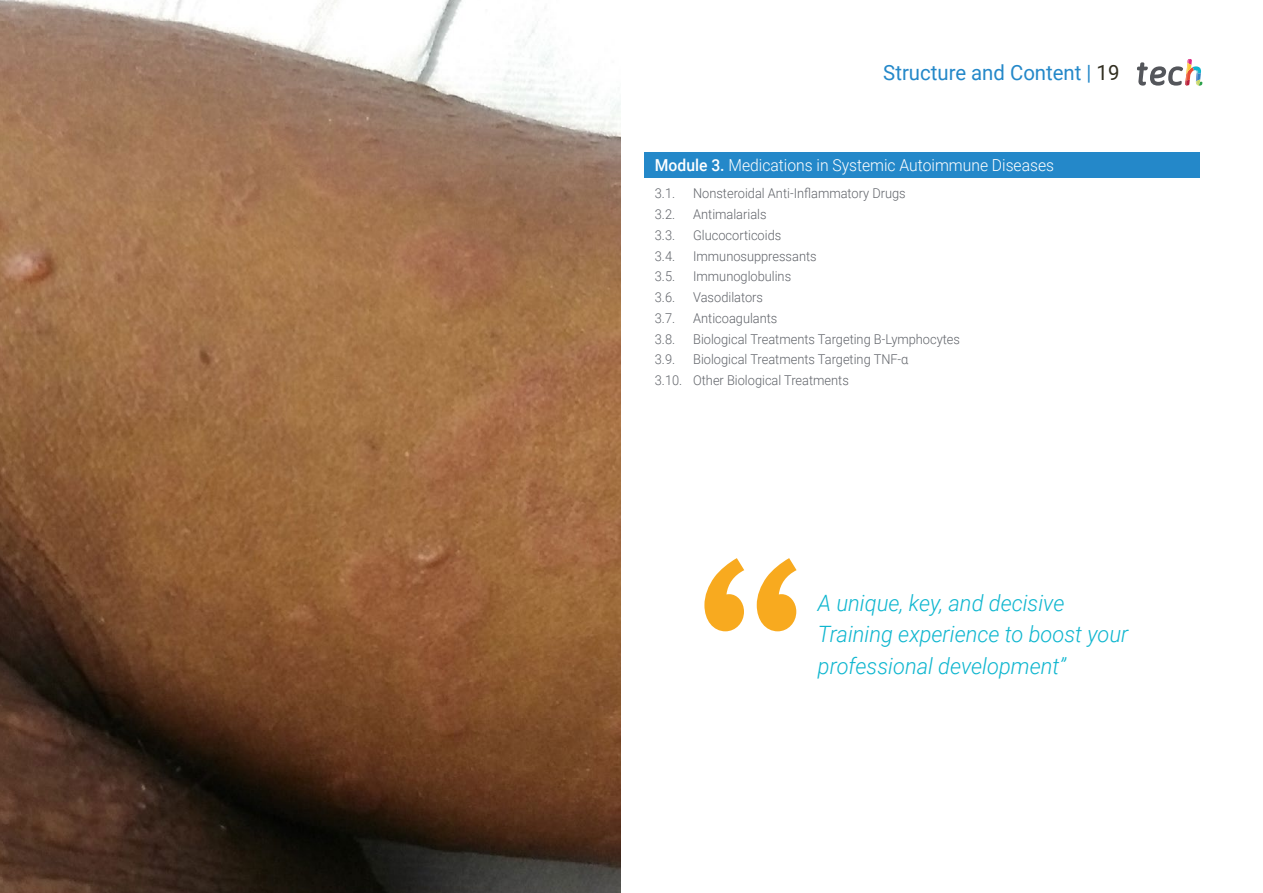
<style>
.page{position:relative;width:1263px;height:893px;background:#fff}
.page>*{position:absolute;margin:0;border:0;box-sizing:border-box;transform-origin:0 0}
.t1{font:italic 300 22.5px/31.5px "Roboto";color:#0fb6cf}
.t2{font:21px "Roboto";color:#2488c9}
.t3{font:300 16.5px "Roboto";color:#fff;scale:.95 1}
.t4{font:300 13.5px/20.7px "Roboto";color:#61646a;scale:.95 1}
.s1{color:#312e20}
.s2{font-weight:500}
</style>
<div class="page">
<img style="left:0;top:0;width:621px;height:893px">
<svg style="left:704px;top:558px;width:92px;height:73px"></svg>
<div style="left:644px;top:152px;width:555px;height:25px;background:#2488c9"></div>
<svg style="left:1137px;top:59px;width:65px;height:27px"></svg>
<h2 class="t2" style="left:883px;top:57px;width:238px">Structure and Content | <span class="s1">19</span></h2>
<p class="t3" style="left:655px;top:154px;width:422px"><span class="s2">Module 3.</span> Medications in Systemic Autoimmune Diseases</p>
<p class="t4" style="left:655px;top:183px;width:23px">3.1.</p>
<p class="t4" style="left:693px;top:183px;width:225px">Nonsteroidal Anti-Inflammatory Drugs</p>
<p class="t4" style="left:655px;top:203px;width:23px">3.2.</p>
<p class="t4" style="left:693px;top:203px;width:79px">Antimalarials</p>
<p class="t4" style="left:655px;top:224px;width:23px">3.3.</p>
<p class="t4" style="left:693px;top:224px;width:94px">Glucocorticoids</p>
<p class="t4" style="left:655px;top:245px;width:23px">3.4.</p>
<p class="t4" style="left:693px;top:245px;width:132px">Immunosuppressants</p>
<p class="t4" style="left:655px;top:266px;width:23px">3.5.</p>
<p class="t4" style="left:693px;top:266px;width:105px">Immunoglobulins</p>
<p class="t4" style="left:655px;top:286px;width:23px">3.6.</p>
<p class="t4" style="left:693px;top:286px;width:75px">Vasodilators</p>
<p class="t4" style="left:655px;top:307px;width:23px">3.7.</p>
<p class="t4" style="left:693px;top:307px;width:90px">Anticoagulants</p>
<p class="t4" style="left:655px;top:328px;width:23px">3.8.</p>
<p class="t4" style="left:693px;top:328px;width:282px">Biological Treatments Targeting B-Lymphocytes</p>
<p class="t4" style="left:655px;top:349px;width:23px">3.9.</p>
<p class="t4" style="left:655px;top:349px;width:268px;text-indent:38px">Biological Treatments Targeting TNF-α<br>3.10. Other Biological Treatments</p>
<h1 class="t1" style="left:818px;top:586px;width:312px">A unique, key, and decisive<br>Training experience to boost your professional development”</h1>
</div>
